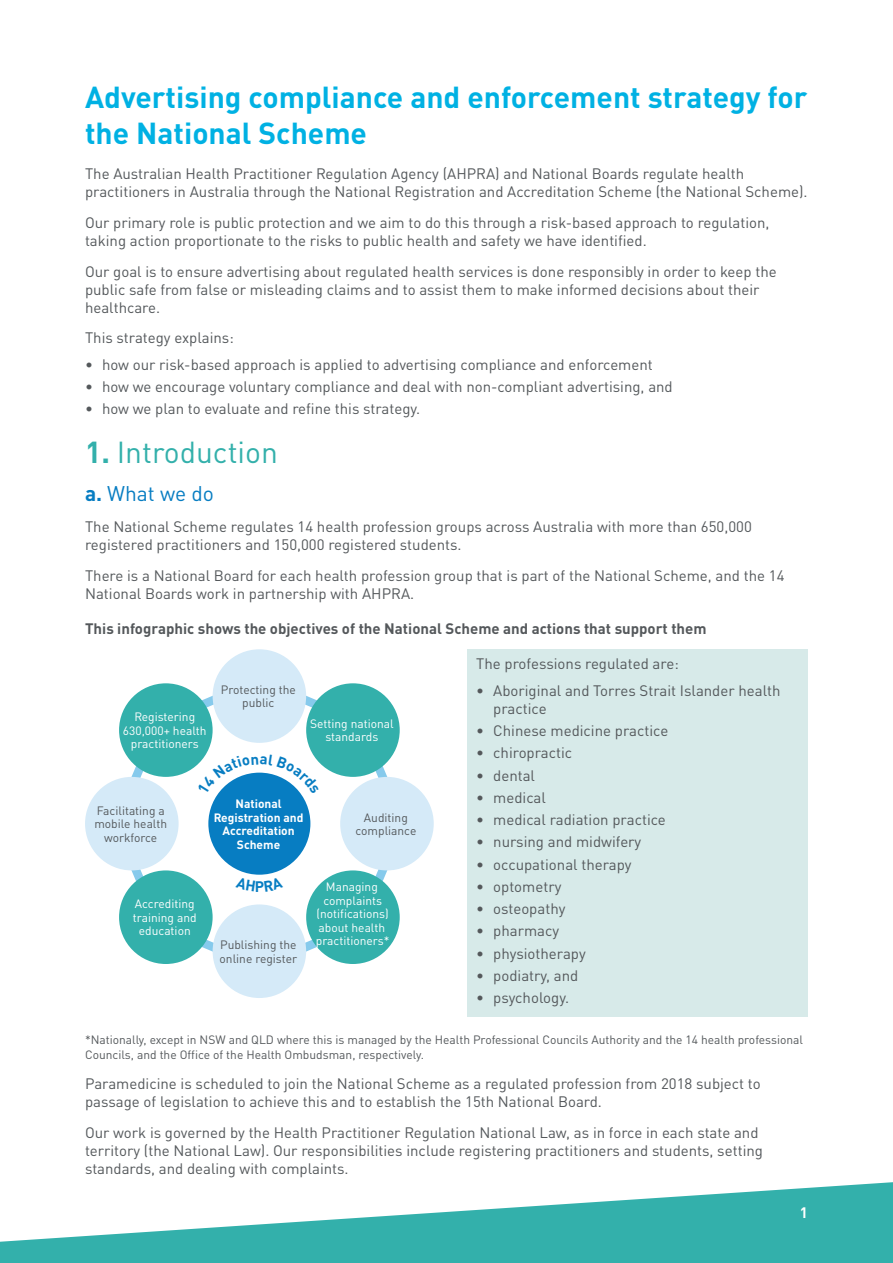
<style>
.page{position:relative;width:893px;height:1263px;background:#fff}
.page>*{position:absolute;margin:0;border:0;box-sizing:border-box;transform-origin:0 0}
.t1{font:700 30px/36px "DINOT";color:#00b1e3}
.t2{font:30px "DINOT";color:#33b0ab}
.t3{font:21px "DINOT";color:#077dc2}
.Span_all{font:15px/18px "DINOT";color:#54585b}
.Header_3_span_all{font:700 15px "DINOT";color:#54585b}
.t4{font:700 15px "DINOT";color:#fff}
.Span_all-2{font:12px/13.5px "DINOT";color:#54585b;text-align:center}
.t5{font:12px/13.5px "DINOT";color:#fff;text-align:center}
.t6{font:700 12px/13.5px "DINOT";color:#fff;text-align:center}
.s1{font-weight:700}
</style>
<div class="page">
<svg style="left:0;top:1182px;width:893px;height:81px;fill:#33b0ab"></svg>
<svg style="left:123px;top:687px;width:272px;height:273px"></svg>
<div style="left:340px;top:777px;width:94px;height:93px;background:#d5eaf8;border-radius:50%"></div>
<div style="left:208px;top:773px;width:102px;height:102px;background:#077dc2;border-radius:50%"></div>
<div style="left:306px;top:870px;width:94px;height:94px;background:#33b0ab;border-radius:50%"></div>
<div style="left:119px;top:870px;width:94px;height:94px;background:#33b0ab;border-radius:50%"></div>
<div style="left:213px;top:904px;width:93px;height:94px;background:#d5eaf8;border-radius:50%"></div>
<div style="left:85px;top:777px;width:94px;height:93px;background:#d5eaf8;border-radius:50%"></div>
<div style="left:213px;top:649px;width:93px;height:94px;background:#d5eaf8;border-radius:50%"></div>
<div style="left:306px;top:683px;width:94px;height:94px;background:#33b0ab;border-radius:50%"></div>
<div style="left:119px;top:683px;width:94px;height:94px;background:#33b0ab;border-radius:50%"></div>
<div style="left:468px;top:649px;width:340px;height:368px;background:#d7eae9"></div>
<svg style="left:198px;top:754px;width:121px;height:40px"></svg>
<svg style="left:236px;top:877px;width:47px;height:15px"></svg>
<p class="t1" style="left:85px;top:78px;width:724px">Advertising compliance and enforcement strategy for the National Scheme</p>
<p class="Span_all" style="left:85px;top:164px;width:724px">The Australian Health Practitioner Regulation Agency (AHPRA) and National Boards regulate health practitioners in Australia through the National Registration and Accreditation Scheme (the National Scheme).</p>
<p class="Span_all" style="left:85px;top:213px;width:686px">Our primary role is public protection and we aim to do this through a risk-based approach to regulation, taking action proportionate to the risks to public health and safety we have identified.</p>
<p class="Span_all" style="left:85px;top:262px;width:693px">Our goal is to ensure advertising about regulated health services is done responsibly in order to keep the public safe from false or misleading claims and to assist them to make informed decisions about their healthcare.</p>
<p class="Span_all" style="left:85px;top:329px;width:150px">This strategy explains:</p>
<p class="Span_all" style="left:85px;top:355px;width:569px">• how our risk-based approach is applied to advertising compliance and enforcement</p>
<p class="Span_all" style="left:85px;top:377px;width:589px">• how we encourage voluntary compliance and deal with non-compliant advertising, and</p>
<p class="Span_all" style="left:85px;top:400px;width:337px">• how we plan to evaluate and refine this strategy.</p>
<p class="t2" style="left:85px;top:433px;width:194px"><span class="s1">1.</span> Introduction</p>
<p class="t3" style="left:85px;top:480px;width:130px"><span class="s1">a.</span> What we do</p>
<p class="Span_all" style="left:85px;top:517px;width:668px">The National Scheme regulates 14 health profession groups across Australia with more than 650,000 registered practitioners and 150,000 registered students.</p>
<p class="Span_all" style="left:85px;top:566px;width:701px">There is a National Board for each health profession group that is part of the National Scheme, and the 14<br>National Boards work in partnership with AHPRA.</p>
<p class="Header_3_span_all" style="left:85px;top:618px;width:623px">This infographic shows the objectives of the National Scheme and actions that support them</p>
<p class="Span_all" style="left:476px;top:655px;width:204px">The professions regulated are:</p>
<p class="Span_all" style="left:493px;top:681px;width:289px;text-indent:-17px">• Aboriginal and Torres Strait Islander health practice</p>
<p class="Span_all" style="left:476px;top:721px;width:194px">• Chinese medicine practice</p>
<p class="Span_all" style="left:476px;top:744px;width:98px">• chiropractic</p>
<p class="Span_all" style="left:476px;top:766px;width:60px">• dental</p>
<p class="Span_all" style="left:476px;top:788px;width:71px">• medical</p>
<p class="Span_all" style="left:476px;top:810px;width:191px">• medical radiation practice</p>
<p class="Span_all" style="left:476px;top:832px;width:167px">• nursing and midwifery</p>
<p class="Span_all" style="left:476px;top:855px;width:157px">• occupational therapy</p>
<p class="Span_all" style="left:476px;top:877px;width:87px">• optometry</p>
<p class="Span_all" style="left:476px;top:899px;width:91px">• osteopathy</p>
<p class="Span_all" style="left:476px;top:921px;width:84px">• pharmacy</p>
<p class="Span_all" style="left:476px;top:944px;width:111px">• physiotherapy</p>
<p class="Span_all" style="left:476px;top:966px;width:104px">• podiatry, and</p>
<p class="Span_all" style="left:476px;top:988px;width:94px">• psychology.</p>
<p class="Span_all-2" style="left:85px;top:1032px;width:719px;line-height:14.4px;text-align:left">*Nationally, except in NSW and QLD where this is managed by the Health Professional Councils Authority and the 14 health professional<br>Councils, and the Office of the Health Ombudsman, respectively.</p>
<p class="Span_all" style="left:85px;top:1075px;width:677px">Paramedicine is scheduled to join the National Scheme as a regulated profession from 2018 subject to passage of legislation to achieve this and to establish the 15th National Board.</p>
<p class="Span_all" style="left:85px;top:1123px;width:679px">Our work is governed by the Health Practitioner Regulation National Law, as in force in each state and territory (the National Law). Our responsibilities include registering practitioners and students, setting standards, and dealing with complaints.</p>
<p class="Span_all-2" style="left:221px;top:683px;width:77px">Protecting the public</p>
<p class="t5" style="left:123px;top:710px;width:85px">Registering<br>630,000+ health practitioners</p>
<p class="t5" style="left:310px;top:717px;width:85px">Setting national standards</p>
<p class="t6" style="left:214px;top:796px;width:91px">National<br>Registration and<br>Accreditation<br>Scheme</p>
<p class="Span_all-2" style="left:94px;top:803px;width:74px">Facilitating a mobile health workforce</p>
<p class="Span_all-2" style="left:356px;top:810px;width:62px">Auditing compliance</p>
<p class="t5" style="left:316px;top:880px;width:75px">Managing complaints (notifications) about health practitioners*</p>
<p class="t5" style="left:133px;top:897px;width:65px">Accrediting training and education</p>
<p class="Span_all-2" style="left:220px;top:938px;width:79px;text-align:left">Publishing the online register</p>
<p class="t4" style="left:800px;top:1202px;width:10px">1</p>
</div>
